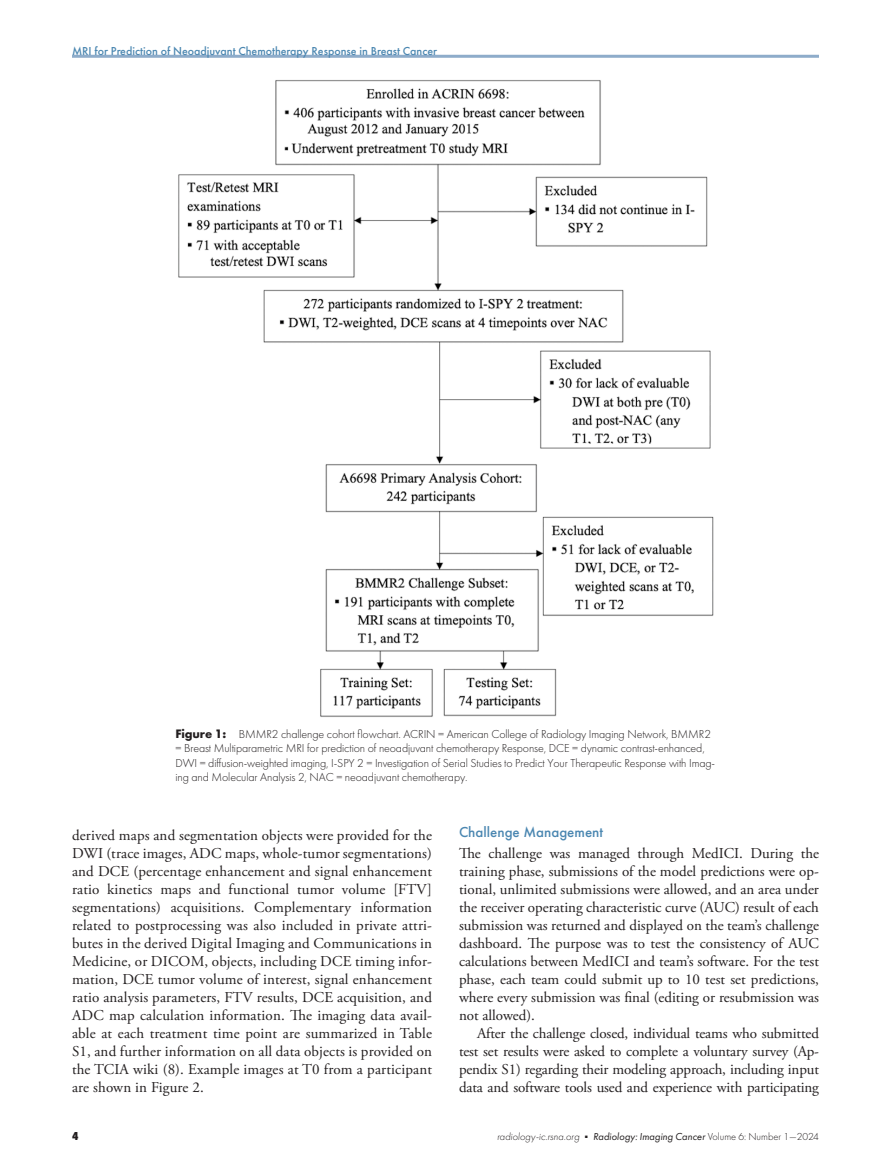
<style>
.page{position:relative;width:891px;height:1175px;background:#fff}
.page>*{position:absolute;margin:0;border:0;box-sizing:border-box;transform-origin:0 0}
.t1{font:15px/18px "Adobe Garamond Pro";color:#231f20;text-align:justify}
.t2{font:500 15px "Futura PT";color:#4b87b1}
.t3{font:300 12px/14.4px "Futura PT";letter-spacing:-.01em;color:#231f20}
.t4{font:500 12px "Futura PT";color:#4b87b1}
.t5{font:800 12px "Futura PT Cond";color:#231f20}
.t6{font:italic 10.5px "Futura PT";color:#231f20}
.s1{font-weight:700;font-size:12.75px}
.s2{font-weight:300}
.s3{font-weight:300;font-style:normal}
</style>
<div class="page">
<hr style="left:72px;top:55px;width:747px;height:3px;background:#8eacca">
<img style="left:178px;top:80px;width:536px;height:637px">
<p class="t4" style="left:72px;top:43px;width:367px">MRI for Prediction of Neoadjuvant Chemotherapy Response in Breast Cancer</p>
<p class="t3" style="left:176px;top:727px;width:541px"><span class="s1">Figure 1:</span> BMMR2 challenge cohort flowchart. ACRIN = American College of Radiology Imaging Network, BMMR2 = Breast Multiparametric MRI for prediction of neoadjuvant chemotherapy Response, DCE = dynamic contrast-enhanced, DWI = diffusion-weighted imaging, I-SPY 2 = Investigation of Serial Studies to Predict Your Therapeutic Response with Imag&shy;ing and Molecular Analysis 2, NAC = neoadjuvant chemotherapy.</p>
<p class="t1" style="left:72px;top:827px;width:362px">derived maps and segmentation objects were provided for the DWI (trace images, ADC maps, whole-tumor segmentations) and DCE (percentage enhancement and signal enhancement ratio kinetics maps and functional tumor volume [FTV] segmentations) acquisitions. Complementary information related to postprocessing was also included in private attri&shy;butes in the derived Digital Imaging and Communications in Medicine, or DICOM, objects, including DCE timing infor&shy;mation, DCE tumor volume of interest, signal enhancement ratio analysis parameters, FTV results, DCE acquisition, and ADC map calculation information. The imaging data avail&shy;able at each treatment time point are summarized in Table S1, and further information on all data objects is provided on the TCIA wiki (8). Example images at T0 from a participant are shown in Figure 2.</p>
<p class="t2" style="left:459px;top:823px;width:146px">Challenge Management</p>
<p class="t1" style="left:459px;top:845px;width:362px">The challenge was managed through MedICI. During the training phase, submissions of the model predictions were op&shy;tional, unlimited submissions were allowed, and an area under the receiver operating characteristic curve (AUC) result of each submission was returned and displayed on the team’s challenge dashboard. The purpose was to test the consistency of AUC calculations between MedICI and team’s software. For the test phase, each team could submit up to 10 test set predictions, where every submission was final (editing or resubmission was not allowed).</p>
<p class="t1" style="left:459px;top:1025px;width:362px;text-indent:18px">After the challenge closed, individual teams who submitted test set results were asked to complete a voluntary survey (Ap&shy;pendix S1) regarding their modeling approach, including input data and software tools used and experience with participating</p>
<p class="t5" style="left:72px;top:1128px;width:8px">4</p>
<p class="t6" style="left:497px;top:1130px;width:323px"><span class="s2">radiology-ic.rsna.org</span> <sup>■</sup> Radiology: Imaging Cancer <span class="s3">Volume 6: Number 1—2024</span></p>
</div>
